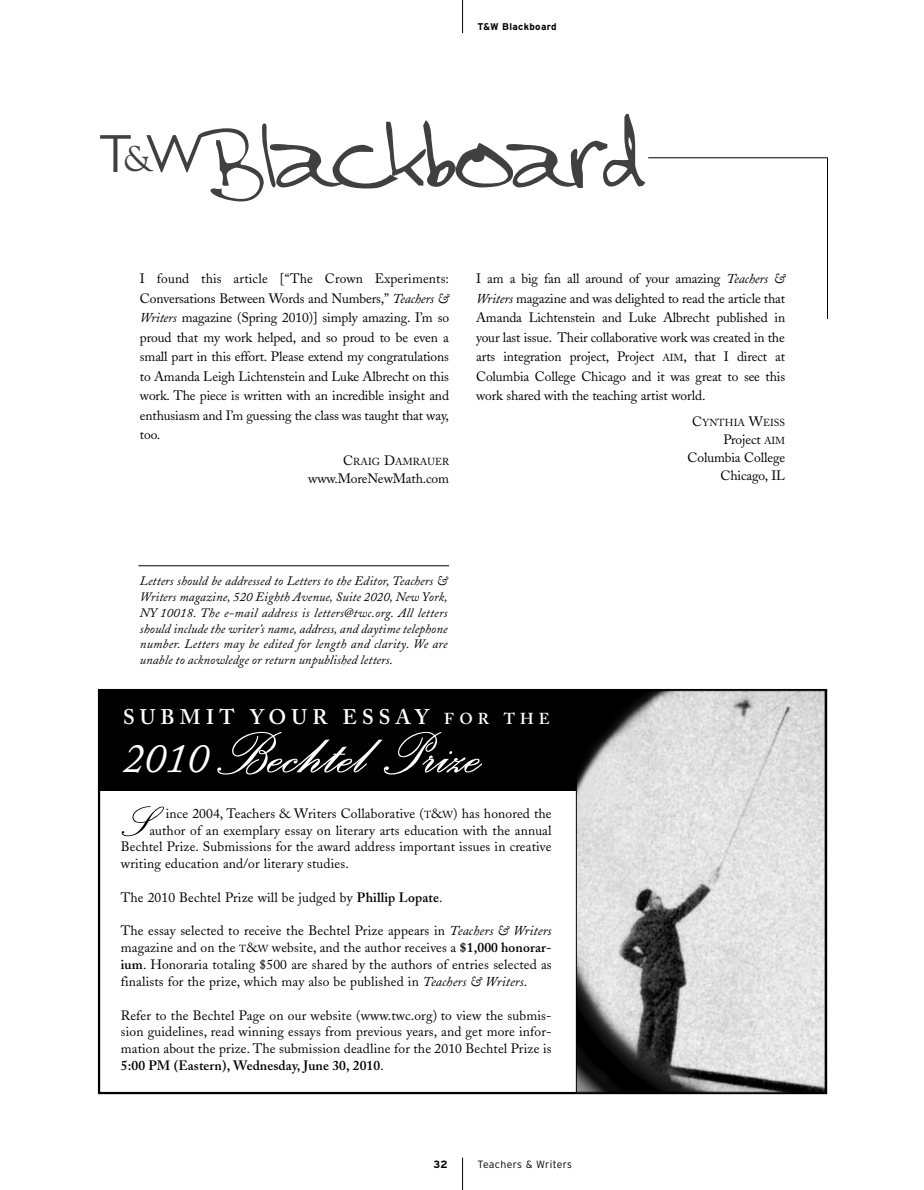
<style>
.page{position:relative;width:924px;height:1190px;background:#fff}
.page>*{position:absolute;margin:0;border:0;box-sizing:border-box;transform-origin:0 0}
.t1{font:600 75px "Palace Script";letter-spacing:.005em;color:#fff}
.t2{font:75px "Steve Handwriting";color:#404040}
.t3{font:600 52.05px "Palace Script";color:#000}
.t4{font:600 21px "Adobe Caslon";letter-spacing:.245em;color:#fff}
.t5{font:13.5px/19.5px "Adobe Caslon";letter-spacing:.01em;color:#000;text-align:justify}
.t6{font:13.5px/18px "Adobe Caslon";letter-spacing:-.01em;color:#000;text-align:right}
.t7{font:italic 12.75px/15.8px "Adobe Caslon";letter-spacing:.01em;color:#000;text-align:justify}
.t8{font:300 10.5px "Interstate";letter-spacing:.03em;color:#000}
.t9{font:700 10.5px "Interstate";color:#000}
.t10{font:10.2px "Adobe Caslon";letter-spacing:.015em;color:#000}
.t11{font:700 9.75px "Interstate";letter-spacing:.035em;color:#000}
.s1{font-style:italic}
.s2{font-size:13.5px}
.s3{font-size:10.2px}
.s4{font-size:15.75px}
.s5{font-family:"Adobe Caslon";font-weight:400;font-style:italic;font-size:42px}
.s6{font-weight:600}
</style>
<div class="page">
<hr style="left:462px;top:0;width:1px;height:33px;background:#000">
<hr style="left:462px;top:1157px;width:1px;height:32px;background:#000">
<hr style="left:827px;top:158px;width:1px;height:161px;background:#000">
<hr style="left:648px;top:157px;width:179px;height:1px;background:#000">
<hr style="left:138px;top:565px;width:311px;height:1px;background:#000">
<div style="left:99px;top:690px;width:478px;height:101px;background:#000"></div>
<img style="left:578px;top:692px;width:245px;height:398px">
<div style="left:576px;top:690px;width:249px;height:402px;border:1px solid #000"></div>
<p class="t11" style="left:477px;top:23px;width:81px">T&amp;W Blackboard</p>
<h1 class="t2" style="left:99px;top:118px;width:543px"><sup>T</sup><sup>&amp;</sup><sup>W</sup>Blackboard</h1>
<p class="t5" style="left:140px;top:270px;width:311px">I found this article [“The Crown Experiments:<br>Conversations Between Words and Numbers,” <span class="s1">Teachers &amp; Writers</span> magazine (Spring 2010)] simply amazing. I’m so proud that my work helped, and so proud to be even a small part in this effort. Please extend my congratulations to Amanda Leigh Lichtenstein and Luke Albrecht on this work. The piece is written with an incredible insight and enthusiasm and I’m guessing the class was taught that way, too.</p>
<p class="t10" style="left:343px;top:457px;width:107px"><span class="s2">C</span>RAIG <span class="s2">D</span>AMRAUER</p>
<p class="t6" style="left:308px;top:471px;width:142px">www.MoreNewMath.com</p>
<p class="t5" style="left:476px;top:270px;width:311px">I am a big fan all around of your amazing <span class="s1">Teachers &amp; Writers</span> magazine and was delighted to read the article that Amanda Lichtenstein and Luke Albrecht published in your last issue. Their collaborative work was created in the arts integration project, Project <span class="s3">AIM</span>, that I direct at Columbia College Chicago and it was great to see this work shared with the teaching artist world.</p>
<p class="t10" style="left:692px;top:418px;width:94px"><span class="s2">C</span>YNTHIA <span class="s2">W</span>EISS</p>
<p class="t6" style="left:687px;top:432px;width:99px">Project <span class="s3">AIM<br></span>Columbia College<br>Chicago, IL</p>
<p class="t7" style="left:140px;top:574px;width:309px">Letters should be addressed to Letters to the Editor, Teachers &amp; Writers magazine, 520 Eighth Avenue, Suite 2020, New York, NY 10018. The e-mail address is letters@twc.org. All letters should include the writer’s name, address, and daytime telephone number. Letters may be edited for length and clarity. We are unable to acknowledge or return unpublished letters.</p>
<h3 class="t4" style="left:123px;top:708px;width:428px">SUBMIT YOUR ESSAY <span class="s4">FOR THE</span></h3>
<h1 class="t1" style="left:123px;top:702px;width:360px"><span class="s5">2010</span> Bechtel Prize</h1>
<h2 class="t3" style="left:121px;top:786px;width:30px">S</h2>
<p class="t5" style="left:166px;top:805px;width:387px">ince 2004, Teachers &amp; Writers Collaborative (<span class="s3">T</span>&amp;<span class="s3">W</span>) has honored the</p>
<p class="t5" style="left:149px;top:821px;width:404px">author of an exemplary essay on literary arts education with the annual</p>
<p class="t5" style="left:121px;top:838px;width:432px">Bechtel Prize. Submissions for the award address important issues in creative</p>
<p class="t5" style="left:121px;top:855px;width:229px">writing education and/or literary studies.</p>
<p class="t5" style="left:121px;top:889px;width:323px">The 2010 Bechtel Prize will be judged by <span class="s6">Phillip Lopate</span>.</p>
<p class="t5" style="left:121px;top:924px;width:432px;line-height:16.8px">The essay selected to receive the Bechtel Prize appears in <span class="s1">Teachers &amp; Writers </span>magazine and on the <span class="s3">T</span>&amp;<span class="s3">W</span> website, and the author receives a <span class="s6">$1,000 honorar&shy;ium</span>. Honoraria totaling $500 are shared by the authors of entries selected as finalists for the prize, which may also be published in <span class="s1">Teachers &amp; Writers</span>.</p>
<p class="t5" style="left:121px;top:1008px;width:432px;line-height:16.8px">Refer to the Bechtel Page on our website (www.twc.org) to view the submis&shy;sion guidelines, read winning essays from previous years, and get more infor&shy;mation about the prize. The submission deadline for the 2010 Bechtel Prize is <span class="s6">5:00 PM (Eastern), Wednesday, June 30, 2010</span>.</p>
<p class="t9" style="left:433px;top:1159px;width:15px">32</p>
<p class="t8" style="left:477px;top:1159px;width:96px">Teachers &amp; Writers</p>
</div>
